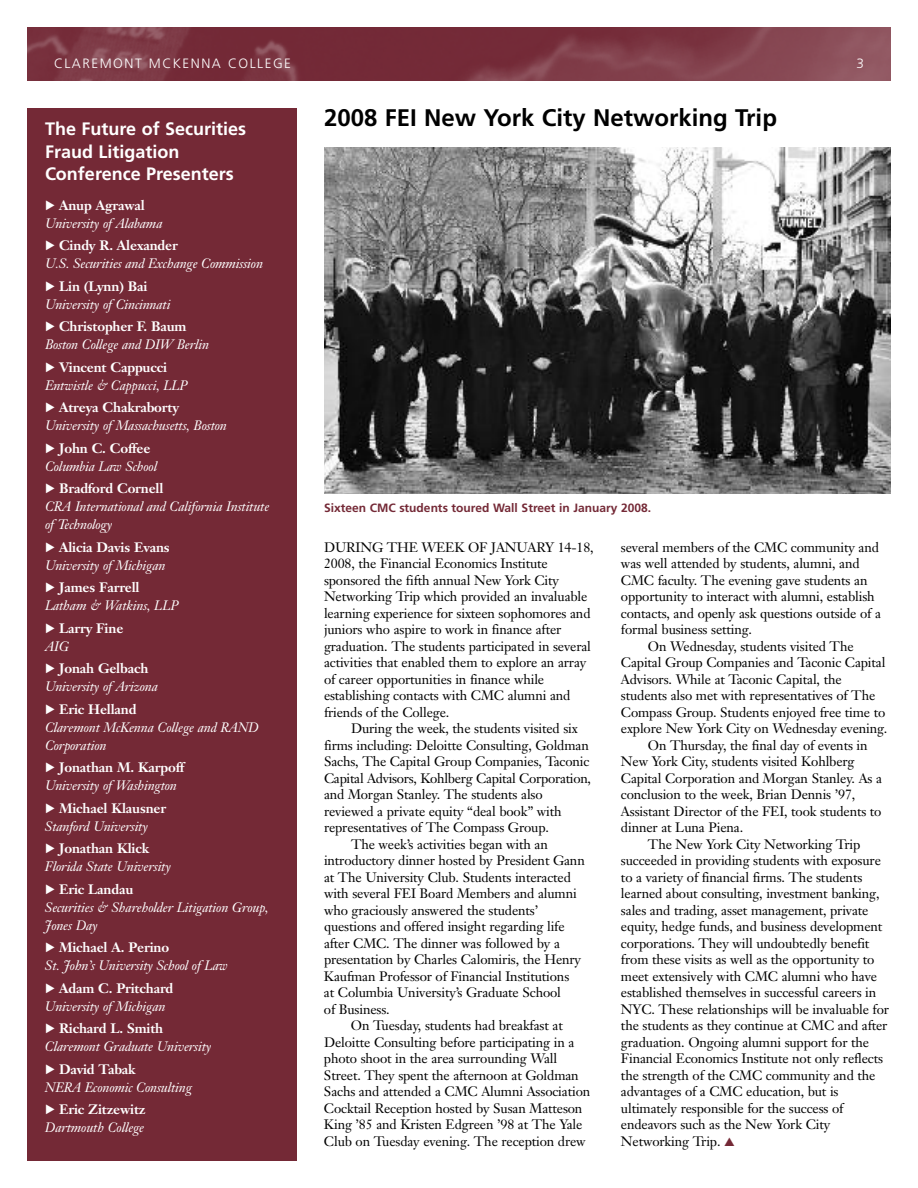
<style>
.page{position:relative;width:918px;height:1188px;background:#fff}
.page>*{position:absolute;margin:0;border:0;box-sizing:border-box;transform-origin:0 0}
.t1{font:700 24px "Frutiger";color:#000}
.t2{font:700 18px/22.5px "Frutiger";color:#fff}
.t3{font:13.5px/16.5px "Janson Text";letter-spacing:-.01em;color:#000}
.t4{font:italic 13.5px/18px "Janson Text";letter-spacing:-.01em;color:#fff}
.t5{font:700 13.5px "Janson Text";letter-spacing:-.01em;color:#fff}
.t6{font:300 13.5px "Frutiger";letter-spacing:.11em;color:#fff}
.t7{font:700 12px "Frutiger";color:#742936}
.s1{color:#742936}
</style>
<div class="page">
<img style="left:27px;top:27px;width:864px;height:54px">
<div style="left:27px;top:108px;width:270px;height:1053px;background:#742936"></div>
<img style="left:324px;top:147px;width:567px;height:347px">
<p class="t6" style="left:54px;top:58px;width:239px">CLAREMONT MCKENNA COLLEGE</p>
<p class="t6" style="left:856px;top:58px;width:9px">3</p>
<h2 class="t2" style="left:45px;top:119px;width:203px">The Future of Securities<br>Fraud Litigation<br>Conference Presenters</h2>
<p class="t5" style="left:59px;top:200px;width:87px">Anup Agrawal</p>
<p class="t4" style="left:45px;top:216px;width:119px">University of Alabama</p>
<p class="t5" style="left:59px;top:240px;width:120px">Cindy R. Alexander</p>
<p class="t4" style="left:45px;top:256px;width:220px">U.S. Securities and Exchange Commission</p>
<p class="t5" style="left:59px;top:281px;width:90px">Lin (Lynn) Bai</p>
<p class="t4" style="left:45px;top:297px;width:127px">University of Cincinnati</p>
<p class="t5" style="left:59px;top:321px;width:129px">Christopher F. Baum</p>
<p class="t4" style="left:45px;top:337px;width:166px">Boston College and DIW Berlin</p>
<p class="t5" style="left:59px;top:362px;width:110px">Vincent Cappucci</p>
<p class="t4" style="left:45px;top:378px;width:144px">Entwistle &amp; Cappucci, LLP</p>
<p class="t5" style="left:59px;top:402px;width:122px">Atreya Chakraborty</p>
<p class="t4" style="left:45px;top:418px;width:183px">University of Massachusetts, Boston</p>
<p class="t5" style="left:59px;top:443px;width:93px">John C. Coffee</p>
<p class="t4" style="left:45px;top:459px;width:114px">Columbia Law School</p>
<p class="t5" style="left:59px;top:483px;width:106px">Bradford Cornell</p>
<p class="t4" style="left:45px;top:499px;width:226px">CRA International and California Institute of Technology</p>
<p class="t5" style="left:59px;top:542px;width:112px">Alicia Davis Evans</p>
<p class="t4" style="left:45px;top:558px;width:122px">University of Michigan</p>
<p class="t5" style="left:59px;top:582px;width:82px">James Farrell</p>
<p class="t4" style="left:45px;top:598px;width:135px">Latham &amp; Watkins, LLP</p>
<p class="t5" style="left:59px;top:623px;width:66px">Larry Fine</p>
<p class="t4" style="left:45px;top:639px;width:25px">AIG</p>
<p class="t5" style="left:59px;top:663px;width:91px">Jonah Gelbach</p>
<p class="t4" style="left:45px;top:679px;width:115px">University of Arizona</p>
<p class="t5" style="left:59px;top:704px;width:79px">Eric Helland</p>
<p class="t4" style="left:45px;top:720px;width:215px">Claremont McKenna College and RAND<br>Corporation</p>
<p class="t5" style="left:59px;top:762px;width:127px">Jonathan M. Karpoff</p>
<p class="t4" style="left:45px;top:778px;width:133px">University of Washington</p>
<p class="t5" style="left:59px;top:803px;width:109px">Michael Klausner</p>
<p class="t4" style="left:45px;top:819px;width:104px">Stanford University</p>
<p class="t5" style="left:59px;top:843px;width:92px">Jonathan Klick</p>
<p class="t4" style="left:45px;top:859px;width:127px">Florida State University</p>
<p class="t5" style="left:59px;top:884px;width:76px">Eric Landau</p>
<p class="t4" style="left:45px;top:900px;width:225px">Securities &amp; Shareholder Litigation Group,<br>Jones Day</p>
<p class="t5" style="left:59px;top:942px;width:112px">Michael A. Perino</p>
<p class="t4" style="left:45px;top:958px;width:184px">St. John’s University School of Law</p>
<p class="t5" style="left:59px;top:983px;width:116px">Adam C. Pritchard</p>
<p class="t4" style="left:45px;top:999px;width:122px">University of Michigan</p>
<p class="t5" style="left:59px;top:1023px;width:106px">Richard L. Smith</p>
<p class="t4" style="left:45px;top:1039px;width:168px">Claremont Graduate University</p>
<p class="t5" style="left:59px;top:1064px;width:78px">David Tabak</p>
<p class="t4" style="left:45px;top:1080px;width:148px">NERA Economic Consulting</p>
<p class="t5" style="left:59px;top:1104px;width:88px">Eric Zitzewitz</p>
<p class="t4" style="left:45px;top:1120px;width:101px">Dartmouth College</p>
<h1 class="t1" style="left:324px;top:108px;width:455px">2008 FEI New York City Networking Trip</h1>
<p class="t7" style="left:324px;top:503px;width:329px">Sixteen CMC students toured Wall Street in January 2008.</p>
<p class="t3" style="left:324px;top:540px;width:271px">DURING THE WEEK OF JANUARY 14-18, 2008, the Financial Economics Institute sponsored the fifth annual New York City Networking Trip which provided an invaluable learning experience for sixteen sophomores and juniors who aspire to work in finance after graduation. The students participated in several activities that enabled them to explore an array of career opportunities in finance while establishing contacts with CMC alumni and friends of the College.</p>
<p class="t3" style="left:351px;top:722px;width:228px">During the week, the students visited six</p>
<p class="t3" style="left:324px;top:738px;width:266px">firms including: Deloitte Consulting, Goldman</p>
<p class="t3" style="left:324px;top:755px;width:267px">Sachs, The Capital Group Companies, Taconic</p>
<p class="t3" style="left:324px;top:771px;width:269px">Capital Advisors, Kohlberg Capital Corporation,</p>
<p class="t3" style="left:324px;top:788px;width:220px">and Morgan Stanley. The students also</p>
<p class="t3" style="left:324px;top:804px;width:239px">reviewed a private equity “deal book” with</p>
<p class="t3" style="left:324px;top:821px;width:226px">representatives of The Compass Group.</p>
<p class="t3" style="left:351px;top:837px;width:198px">The week’s activities began with an</p>
<p class="t3" style="left:324px;top:854px;width:262px">introductory dinner hosted by President Gann</p>
<p class="t3" style="left:324px;top:870px;width:248px">at The University Club. Students interacted</p>
<p class="t3" style="left:324px;top:887px;width:254px">with several FEI Board Members and alumni</p>
<p class="t3" style="left:324px;top:903px;width:216px">who graciously answered the students’</p>
<p class="t3" style="left:324px;top:920px;width:242px">questions and offered insight regarding life</p>
<p class="t3" style="left:324px;top:936px;width:238px">after CMC. The dinner was followed by a</p>
<p class="t3" style="left:324px;top:953px;width:259px">presentation by Charles Calomiris, the Henry</p>
<p class="t3" style="left:324px;top:969px;width:247px">Kaufman Professor of Financial Institutions</p>
<p class="t3" style="left:324px;top:986px;width:239px">at Columbia University’s Graduate School</p>
<p class="t3" style="left:324px;top:1002px;width:67px">of Business.</p>
<p class="t3" style="left:351px;top:1019px;width:213px">On Tuesday, students had breakfast at</p>
<p class="t3" style="left:324px;top:1035px;width:252px">Deloitte Consulting before participating in a</p>
<p class="t3" style="left:324px;top:1052px;width:235px">photo shoot in the area surrounding Wall</p>
<p class="t3" style="left:324px;top:1068px;width:256px">Street. They spent the afternoon at Goldman</p>
<p class="t3" style="left:324px;top:1085px;width:268px">Sachs and attended a CMC Alumni Association</p>
<p class="t3" style="left:324px;top:1101px;width:260px">Cocktail Reception hosted by Susan Matteson</p>
<p class="t3" style="left:324px;top:1118px;width:260px">King ’85 and Kristen Edgreen ’98 at The Yale</p>
<p class="t3" style="left:324px;top:1134px;width:263px">Club on Tuesday evening. The reception drew</p>
<p class="t3" style="left:621px;top:540px;width:259px">several members of the CMC community and</p>
<p class="t3" style="left:621px;top:557px;width:240px">was well attended by students, alumni, and</p>
<p class="t3" style="left:621px;top:573px;width:248px">CMC faculty. The evening gave students an</p>
<p class="t3" style="left:621px;top:590px;width:255px">opportunity to interact with alumni, establish</p>
<p class="t3" style="left:621px;top:606px;width:262px">contacts, and openly ask questions outside of a</p>
<p class="t3" style="left:621px;top:623px;width:133px">formal business setting.</p>
<p class="t3" style="left:648px;top:639px;width:207px">On Wednesday, students visited The</p>
<p class="t3" style="left:621px;top:656px;width:266px">Capital Group Companies and Taconic Capital</p>
<p class="t3" style="left:621px;top:672px;width:222px">Advisors. While at Taconic Capital, the</p>
<p class="t3" style="left:621px;top:689px;width:256px">students also met with representatives of The</p>
<p class="t3" style="left:621px;top:705px;width:266px">Compass Group. Students enjoyed free time to</p>
<p class="t3" style="left:621px;top:722px;width:268px">explore New York City on Wednesday evening.</p>
<p class="t3" style="left:648px;top:738px;width:221px">On Thursday, the final day of events in</p>
<p class="t3" style="left:621px;top:755px;width:235px">New York City, students visited Kohlberg</p>
<p class="t3" style="left:621px;top:771px;width:263px">Capital Corporation and Morgan Stanley. As a</p>
<p class="t3" style="left:621px;top:788px;width:236px">conclusion to the week, Brian Dennis ’97,</p>
<p class="t3" style="left:621px;top:804px;width:262px">Assistant Director of the FEI, took students to</p>
<p class="t3" style="left:621px;top:821px;width:124px">dinner at Luna Piena.</p>
<p class="t3" style="left:648px;top:837px;width:214px">The New York City Networking Trip</p>
<p class="t3" style="left:621px;top:854px;width:261px">succeeded in providing students with exposure</p>
<p class="t3" style="left:621px;top:870px;width:243px">to a variety of financial firms. The students</p>
<p class="t3" style="left:621px;top:887px;width:260px">learned about consulting, investment banking,</p>
<p class="t3" style="left:621px;top:903px;width:249px">sales and trading, asset management, private</p>
<p class="t3" style="left:621px;top:920px;width:263px">equity, hedge funds, and business development</p>
<p class="t3" style="left:621px;top:936px;width:250px">corporations. They will undoubtedly benefit</p>
<p class="t3" style="left:621px;top:953px;width:255px">from these visits as well as the opportunity to</p>
<p class="t3" style="left:621px;top:969px;width:258px">meet extensively with CMC alumni who have</p>
<p class="t3" style="left:621px;top:986px;width:257px">established themselves in successful careers in</p>
<p class="t3" style="left:621px;top:1002px;width:270px">NYC. These relationships will be invaluable for</p>
<p class="t3" style="left:621px;top:1019px;width:268px">the students as they continue at CMC and after</p>
<p class="t3" style="left:621px;top:1035px;width:250px">graduation. Ongoing alumni support for the</p>
<p class="t3" style="left:621px;top:1052px;width:264px">Financial Economics Institute not only reflects</p>
<p class="t3" style="left:621px;top:1068px;width:256px">the strength of the CMC community and the</p>
<p class="t3" style="left:621px;top:1085px;width:219px">advantages of a CMC education, but is</p>
<p class="t3" style="left:621px;top:1101px;width:224px">ultimately responsible for the success of</p>
<p class="t3" style="left:621px;top:1118px;width:211px">endeavors such as the New York City</p>
<p class="t3" style="left:621px;top:1134px;width:115px">Networking Trip. <span class="s1">▲</span></p>
</div>
